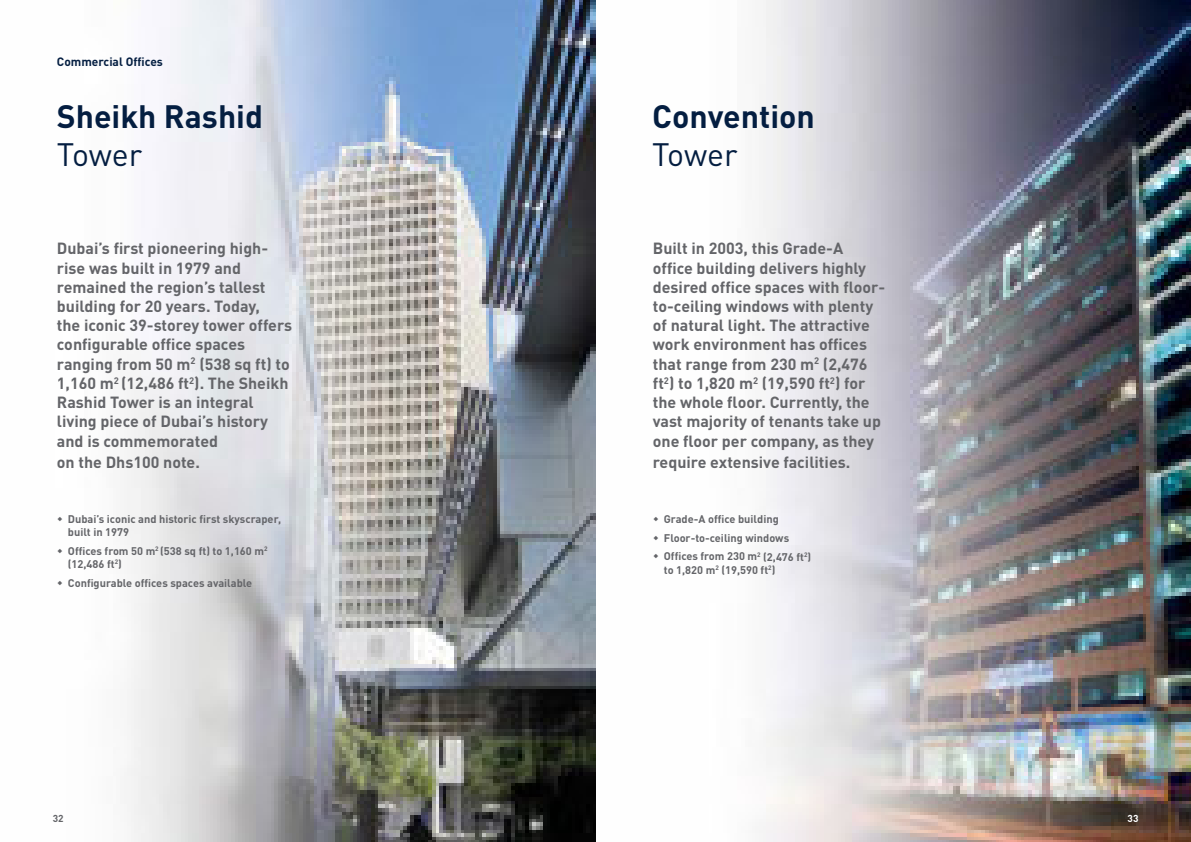
<style>
.page{position:relative;width:1191px;height:842px;background:#fff}
.page>*{position:absolute;margin:0;border:0;box-sizing:border-box;transform-origin:0 0}
.t1{font:700 32px "DIN Pro";color:#041e41}
.t2{font:32px "DIN Pro";letter-spacing:-.005em;color:#041e41}
.t3{font:700 16px/19.2px "DIN Pro";color:#646569}
.t4{font:700 12px "DIN Pro";color:#041e41}
.t5{font:700 11px/13.2px "DIN Pro";color:#646569}
.t6{font:700 10px "DIN Pro";color:#646569}
.t7{font:700 10px "DIN Pro";color:#fff}
</style>
<div class="page">
<img style="left:124px;top:0;width:1067px;height:842px">
<svg style="left:654px;top:516px;width:4px;height:5px"></svg>
<svg style="left:654px;top:535px;width:4px;height:5px"></svg>
<svg style="left:654px;top:554px;width:4px;height:5px"></svg>
<p class="t4" style="left:57px;top:53px;width:107px">Commercial Offices</p>
<h1 class="t1" style="left:57px;top:94px;width:207px">Sheikh Rashid</h1>
<h1 class="t2" style="left:57px;top:133px;width:87px">Tower</h1>
<p class="t3" style="left:57px;top:238px;width:237px">Dubai’s first pioneering high&shy;rise was built in 1979 and remained the region’s tallest building for 20 years. Today,<br>the iconic 39-storey tower offers configurable office spaces ranging from 50 m<sup>2</sup> (538 sq ft) to<br>1,160 m<sup>2</sup> (12,486 ft<sup>2</sup>). The Sheikh<br>Rashid Tower is an integral living piece of Dubai’s history and is commemorated</p>
<p class="t3" style="left:57px;top:452px;width:144px">on the Dhs100 note.</p>
<p class="t5" style="left:68px;top:512px;width:215px">Dubai’s iconic and historic first skyscraper, built in 1979</p>
<p class="t5" style="left:68px;top:544px;width:201px">Offices from 50 m<sup>2</sup> (538 sq ft) to 1,160 m<sup>2 </sup>(12,486 ft<sup>2</sup>)</p>
<p class="t5" style="left:68px;top:576px;width:186px">Configurable offices spaces available</p>
<h1 class="t1" style="left:652px;top:94px;width:164px">Convention</h1>
<h1 class="t2" style="left:652px;top:133px;width:87px">Tower</h1>
<p class="t3" style="left:653px;top:238px;width:234px">Built in 2003, this Grade-A office building delivers highly desired office spaces with floor&shy;to-ceiling windows with plenty of natural light. The attractive work environment has offices that range from 230 m<sup>2</sup> (2,476 ft<sup>2</sup>) to 1,820 m<sup>2</sup> (19,590 ft<sup>2</sup>) for the whole floor. Currently, the vast majority of tenants take up one floor per company, as they</p>
<p class="t3" style="left:653px;top:452px;width:199px">require extensive facilities.</p>
<p class="t5" style="left:664px;top:509px;width:149px;line-height:18.9px">Grade-A office building<br>Floor-to-ceiling windows<br>Offices from 230 m<sup>2</sup> (2,476 ft<sup>2</sup>)</p>
<p class="t5" style="left:664px;top:563px;width:113px">to 1,820 m<sup>2</sup> (19,590 ft<sup>2</sup>)</p>
<p class="t6" style="left:53px;top:811px;width:12px">32</p>
<p class="t7" style="left:1127px;top:811px;width:12px">33</p>
</div>
